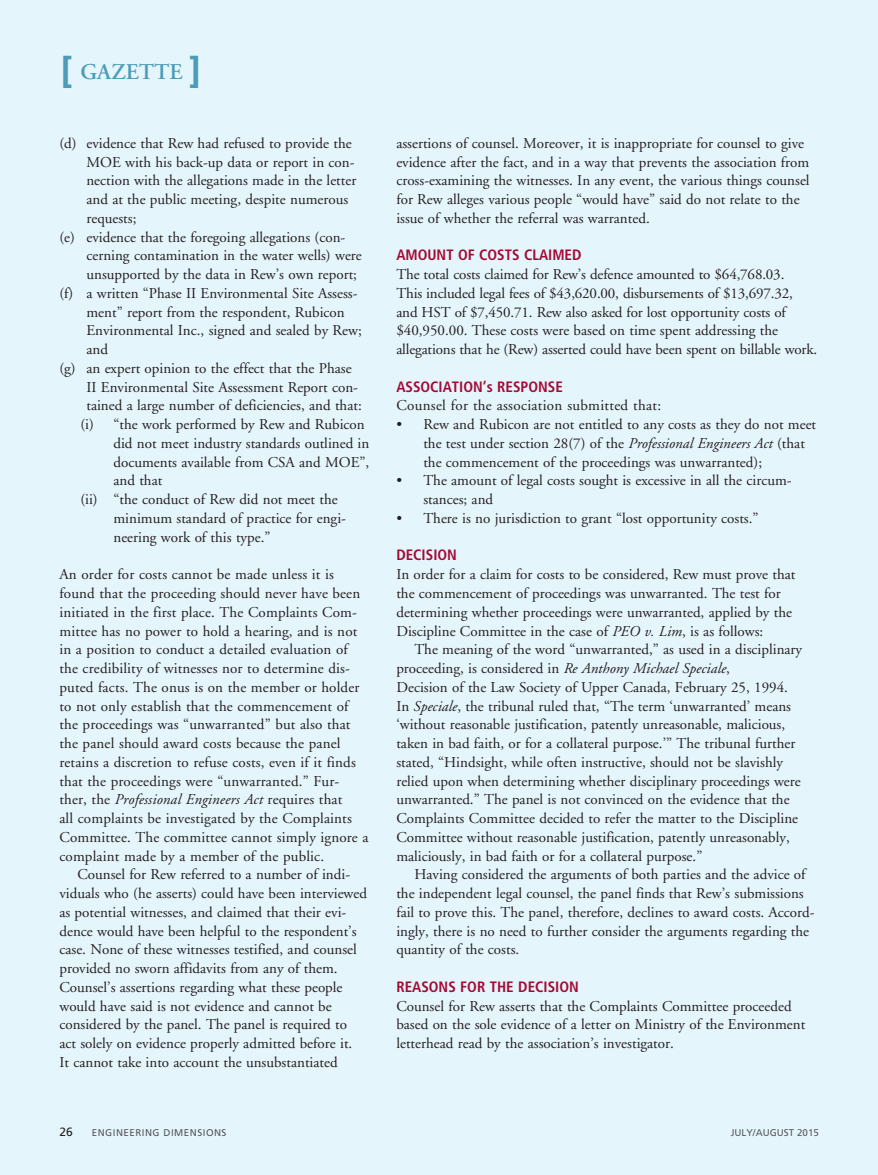
<style>
.page{position:relative;width:878px;height:1175px;background:#fff}
.page>*{position:absolute;margin:0;border:0;box-sizing:border-box;transform-origin:0 0}
.t1{font:600 22.5px "Adobe Garamond";color:#4b9db7}
.t2{font:15px/18.8px "Adobe Garamond";color:#231f20}
.t3{font:700 condensed 15px "Frutiger";color:#a30a34}
.t4{font:15px "Adobe Garamond";letter-spacing:.02em;color:#231f20}
.t5{font:12px "Frutiger";color:#231f20}
.t6{font:9.75px "Frutiger";letter-spacing:.05em;color:#57585a}
.t7{font:9.75px "Frutiger";color:#57585a}
.s1{font-family:"Frutiger";font-weight:700;font-size:36px}
.s2{font-style:italic}
</style>
<div class="page">
<div style="left:0;top:0;width:878px;height:1174px;background:#e5f5fc"></div>
<h1 class="t1" style="left:61px;top:60px;width:141px"><span class="s1">[</span> GAZETTE <span class="s1">]</span></h1>
<p class="t2" style="left:59px;top:134px;width:294px">(d) evidence that Rew had refused to provide the</p>
<p class="t2" style="left:86px;top:153px;width:269px">MOE with his back-up data or report in con-</p>
<p class="t2" style="left:86px;top:172px;width:271px">nection with the allegations made in the letter</p>
<p class="t2" style="left:86px;top:190px;width:263px">and at the public meeting, despite numerous</p>
<p class="t2" style="left:86px;top:209px;width:52px">requests;</p>
<p class="t2" style="left:59px;top:228px;width:287px">(e) evidence that the foregoing allegations (con-</p>
<p class="t2" style="left:86px;top:247px;width:277px">cerning contamination in the water wells) were</p>
<p class="t2" style="left:86px;top:265px;width:272px">unsupported by the data in Rew’s own report;</p>
<p class="t2" style="left:59px;top:284px;width:300px">(f) a written “Phase II Environmental Site Assess-</p>
<p class="t2" style="left:86px;top:303px;width:260px">ment” report from the respondent, Rubicon</p>
<p class="t2" style="left:86px;top:322px;width:277px">Environmental Inc., signed and sealed by Rew;</p>
<p class="t2" style="left:86px;top:340px;width:23px">and</p>
<p class="t2" style="left:59px;top:359px;width:294px">(g) an expert opinion to the effect that the Phase</p>
<p class="t2" style="left:86px;top:378px;width:273px">II Environmental Site Assessment Report con-</p>
<p class="t2" style="left:86px;top:397px;width:277px">tained a large number of deficiencies, and that:</p>
<p class="t2" style="left:80px;top:415px;width:286px">(i) “the work performed by Rew and Rubicon</p>
<p class="t2" style="left:113px;top:434px;width:257px">did not meet industry standards outlined in</p>
<p class="t2" style="left:113px;top:453px;width:257px">documents available from CSA and MOE”,</p>
<p class="t2" style="left:113px;top:472px;width:50px">and that</p>
<p class="t2" style="left:80px;top:490px;width:259px">(ii) “the conduct of Rew did not meet the</p>
<p class="t2" style="left:113px;top:509px;width:234px">minimum standard of practice for engi-</p>
<p class="t2" style="left:113px;top:528px;width:159px">neering work of this type.”</p>
<p class="t2" style="left:59px;top:565px;width:311px">An order for costs cannot be made unless it is found that the proceeding should never have been initiated in the first place. The Complaints Com&shy;mittee has no power to hold a hearing, and is not in a position to conduct a detailed evaluation of the credibility of witnesses nor to determine dis&shy;puted facts. The onus is on the member or holder to not only establish that the commencement of the proceedings was “unwarranted” but also that the panel should award costs because the panel retains a discretion to refuse costs, even if it finds that the proceedings were “unwarranted.” Fur&shy;ther, the <span class="s2">Professional Engineers Act</span> requires that<br>all complaints be investigated by the Complaints Committee. The committee cannot simply ignore a complaint made by a member of the public.</p>
<p class="t2" style="left:59px;top:865px;width:309px;text-indent:18px">Counsel for Rew referred to a number of indi&shy;viduals who (he asserts) could have been interviewed as potential witnesses, and claimed that their evi&shy;dence would have been helpful to the respondent’s case. None of these witnesses testified, and counsel provided no sworn affidavits from any of them.<br>Counsel’s assertions regarding what these people would have said is not evidence and cannot be considered by the panel. The panel is required to act solely on evidence properly admitted before it.<br>It cannot take into account the unsubstantiated</p>
<p class="t2" style="left:396px;top:134px;width:415px">assertions of counsel. Moreover, it is inappropriate for counsel to give evidence after the fact, and in a way that prevents the association from cross-examining the witnesses. In any event, the various things counsel for Rew alleges various people “would have” said do not relate to the issue of whether the referral was warranted.</p>
<p class="t3" style="left:396px;top:246px;width:187px">AMOUNT OF COSTS CLAIMED</p>
<p class="t2" style="left:396px;top:265px;width:422px">The total costs claimed for Rew’s defence amounted to $64,768.03.<br>This included legal fees of $43,620.00, disbursements of $13,697.32, and HST of $7,450.71. Rew also asked for lost opportunity costs of $40,950.00. These costs were based on time spent addressing the allegations that he (Rew) asserted could have been spent on billable work.</p>
<p class="t3" style="left:396px;top:377px;width:168px">ASSOCIATION’s RESPONSE</p>
<p class="t4" style="left:396px;top:397px;width:266px">Counsel for the association submitted that:</p>
<p class="t2" style="left:423px;top:415px;width:394px;text-indent:-27px">• Rew and Rubicon are not entitled to any costs as they do not meet the test under section 28(7) of the <span class="s2">Professional Engineers Act</span> (that the commencement of the proceedings was unwarranted);</p>
<p class="t2" style="left:423px;top:472px;width:370px;text-indent:-27px">• The amount of legal costs sought is excessive in all the circum&shy;stances; and</p>
<p class="t2" style="left:396px;top:509px;width:364px">• There is no jurisdiction to grant “lost opportunity costs.”</p>
<p class="t3" style="left:396px;top:546px;width:62px">DECISION</p>
<p class="t2" style="left:396px;top:565px;width:400px">In order for a claim for costs to be considered, Rew must prove that the commencement of proceedings was unwarranted. The test for determining whether proceedings were unwarranted, applied by the Discipline Committee in the case of <span class="s2">PEO v. Lim</span>, is as follows:</p>
<p class="t2" style="left:396px;top:640px;width:407px;text-indent:18px">The meaning of the word “unwarranted,” as used in a disciplinary proceeding, is considered in <span class="s2">Re Anthony Michael Speciale</span>,<br>Decision of the Law Society of Upper Canada, February 25, 1994.<br>In <span class="s2">Speciale</span>, the tribunal ruled that, “The term ‘unwarranted’ means ‘without reasonable justification, patently unreasonable, malicious, taken in bad faith, or for a collateral purpose.’” The tribunal further stated, “Hindsight, while often instructive, should not be slavishly relied upon when determining whether disciplinary proceedings were unwarranted.” The panel is not convinced on the evidence that the Complaints Committee decided to refer the matter to the Discipline Committee without reasonable justification, patently unreasonably, maliciously, in bad faith or for a collateral purpose.”</p>
<p class="t2" style="left:396px;top:865px;width:420px;text-indent:18px">Having considered the arguments of both parties and the advice of the independent legal counsel, the panel finds that Rew’s submissions fail to prove this. The panel, therefore, declines to award costs. Accord&shy;ingly, there is no need to further consider the arguments regarding the quantity of the costs.</p>
<p class="t3" style="left:396px;top:977px;width:184px">REASONS FOR THE DECISION</p>
<p class="t2" style="left:396px;top:997px;width:410px">Counsel for Rew asserts that the Complaints Committee proceeded based on the sole evidence of a letter on Ministry of the Environment letterhead read by the association’s investigator.</p>
<p class="t5" style="left:59px;top:1124px;width:15px">26</p>
<p class="t6" style="left:92px;top:1126px;width:136px">ENGINEERING DIMENSIONS</p>
<p class="t7" style="left:730px;top:1126px;width:90px">JULY/AUGUST 2015</p>
</div>
